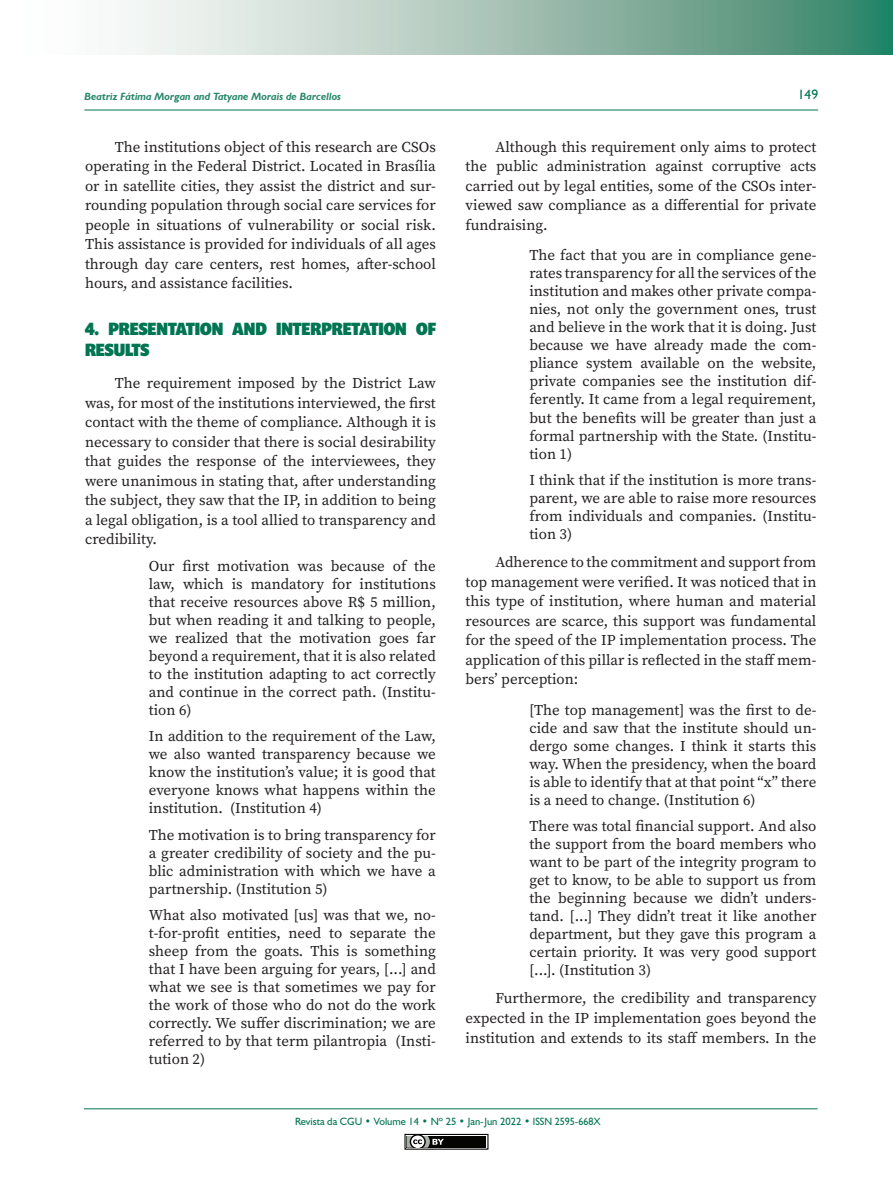
<style>
.page{position:relative;width:893px;height:1191px;background:#fff}
.page>*{position:absolute;margin:0;border:0;box-sizing:border-box;transform-origin:0 0}
.TÍTULO_DUAS_COLUNAS{font:900 18px/21px "Prenton RP Cond";color:#007552}
.TEXTO_DUAS_COLUNAS{font:15px/18px "Source Serif Variable";color:#231f20;text-align:justify}
.t1{font:13.5px "Humanist 521 BT";color:#007552}
.t2{font:10.5px "Humanist 521 BT";color:#007552}
.t3{font:italic 700 10.5px "Humanist 521 BT";color:#28876a}
</style>
<div class="page">
<svg style="left:117px;top:0;width:776px;height:54px;background:#9ec0b2"></svg>
<hr style="left:84px;top:110px;width:734px;height:1px;background:#007552">
<hr style="left:84px;top:1108px;width:734px;height:1px;background:#007552">
<div style="left:404px;top:1133px;width:84px;height:16px;border:1px solid #040503"></div>
<div style="left:407px;top:1135px;width:79px;height:12px;background:#040503"></div>
<svg style="left:404px;top:1133px;width:40px;height:17px"></svg>
<p class="t3" style="left:84px;top:90px;width:258px">Beatriz Fátima Morgan and Tatyane Morais de Barcellos</p>
<p class="t1" style="left:798px;top:86px;width:22px">149</p>
<p class="TEXTO_DUAS_COLUNAS" style="left:85px;top:137px;width:352px;line-height:19.5px;text-indent:30px">The institutions object of this research are CSOs operating in the Federal District. Located in Brasília or in satellite cities, they assist the district and sur&shy;rounding population through social care services for people in situations of vulnerability or social risk.<br>This assistance is provided for individuals of all ages through day care centers, rest homes, after-school hours, and assistance facilities.</p>
<p class="TÍTULO_DUAS_COLUNAS" style="left:85px;top:318px;width:352px">4. PRESENTATION AND INTERPRETATION OF<br>RESULTS</p>
<p class="TEXTO_DUAS_COLUNAS" style="left:85px;top:373px;width:352px;line-height:19.5px;text-indent:30px">The requirement imposed by the District Law was, for most of the institutions interviewed, the first contact with the theme of compliance. Although it is necessary to consider that there is social desirability that guides the response of the interviewees, they were unanimous in stating that, after understanding the subject, they saw that the IP, in addition to being a legal obligation, is a tool allied to transparency and credibility.</p>
<p class="TEXTO_DUAS_COLUNAS" style="left:149px;top:556px;width:289px">Our first motivation was because of the law, which is mandatory for institutions that receive resources above R$ 5 million, but when reading it and talking to people, we realized that the motivation goes far beyond a requirement, that it is also related to the institution adapting to act correctly and continue in the correct path. (Institu&shy;tion 6)</p>
<p class="TEXTO_DUAS_COLUNAS" style="left:149px;top:727px;width:289px">In addition to the requirement of the Law, we also wanted transparency because we know the institution’s value; it is good that everyone knows what happens within the institution. (Institution 4)</p>
<p class="TEXTO_DUAS_COLUNAS" style="left:149px;top:825px;width:289px">The motivation is to bring transparency for a greater credibility of society and the pu&shy;blic administration with which we have a partnership. (Institution 5)</p>
<p class="TEXTO_DUAS_COLUNAS" style="left:149px;top:906px;width:289px">What also motivated [us] was that we, no&shy;t-for-profit entities, need to separate the sheep from the goats. This is something that I have been arguing for years, [...] and what we see is that sometimes we pay for the work of those who do not do the work correctly. We suffer discrimination; we are referred to by that term pilantropia (Insti&shy;tution 2)</p>
<p class="TEXTO_DUAS_COLUNAS" style="left:466px;top:137px;width:352px;line-height:19.5px;text-indent:30px">Although this requirement only aims to protect the public administration against corruptive acts carried out by legal entities, some of the CSOs inter&shy;viewed saw compliance as a differential for private fundraising.</p>
<p class="TEXTO_DUAS_COLUNAS" style="left:529px;top:246px;width:289px">The fact that you are in compliance gene&shy;rates transparency for all the services of the institution and makes other private compa&shy;nies, not only the government ones, trust and believe in the work that it is doing. Just because we have already made the com&shy;pliance system available on the website, private companies see the institution dif&shy;ferently. It came from a legal requirement, but the benefits will be greater than just a formal partnership with the State. (Institu&shy;tion 1)</p>
<p class="TEXTO_DUAS_COLUNAS" style="left:529px;top:471px;width:289px">I think that if the institution is more trans&shy;parent, we are able to raise more resources from individuals and companies. (Institu&shy;tion 3)</p>
<p class="TEXTO_DUAS_COLUNAS" style="left:466px;top:552px;width:352px;line-height:19.5px;text-indent:30px">Adherence to the commitment and support from top management were verified. It was noticed that in this type of institution, where human and material resources are scarce, this support was fundamental for the speed of the IP implementation process. The application of this pillar is reflected in the staff mem&shy;bers’ perception:</p>
<p class="TEXTO_DUAS_COLUNAS" style="left:529px;top:701px;width:289px">[The top management] was the first to de&shy;cide and saw that the institute should un&shy;dergo some changes. I think it starts this way. When the presidency, when the board is able to identify that at that point “x” there is a need to change. (Institution 6)</p>
<p class="TEXTO_DUAS_COLUNAS" style="left:529px;top:817px;width:289px">There was total financial support. And also the support from the board members who want to be part of the integrity program to get to know, to be able to support us from the beginning because we didn’t unders&shy;tand. [...] They didn’t treat it like another department, but they gave this program a certain priority. It was very good support [...]. (Institution 3)</p>
<p class="TEXTO_DUAS_COLUNAS" style="left:466px;top:988px;width:352px;line-height:19.5px;text-indent:30px">Furthermore, the credibility and transparency expected in the IP implementation goes beyond the institution and extends to its staff members. In the</p>
<p class="t2" style="left:295px;top:1115px;width:307px">Revista da CGU • Volume 14 • Nº 25 • Jan-Jun 2022 • ISSN 2595-668X</p>
</div>
